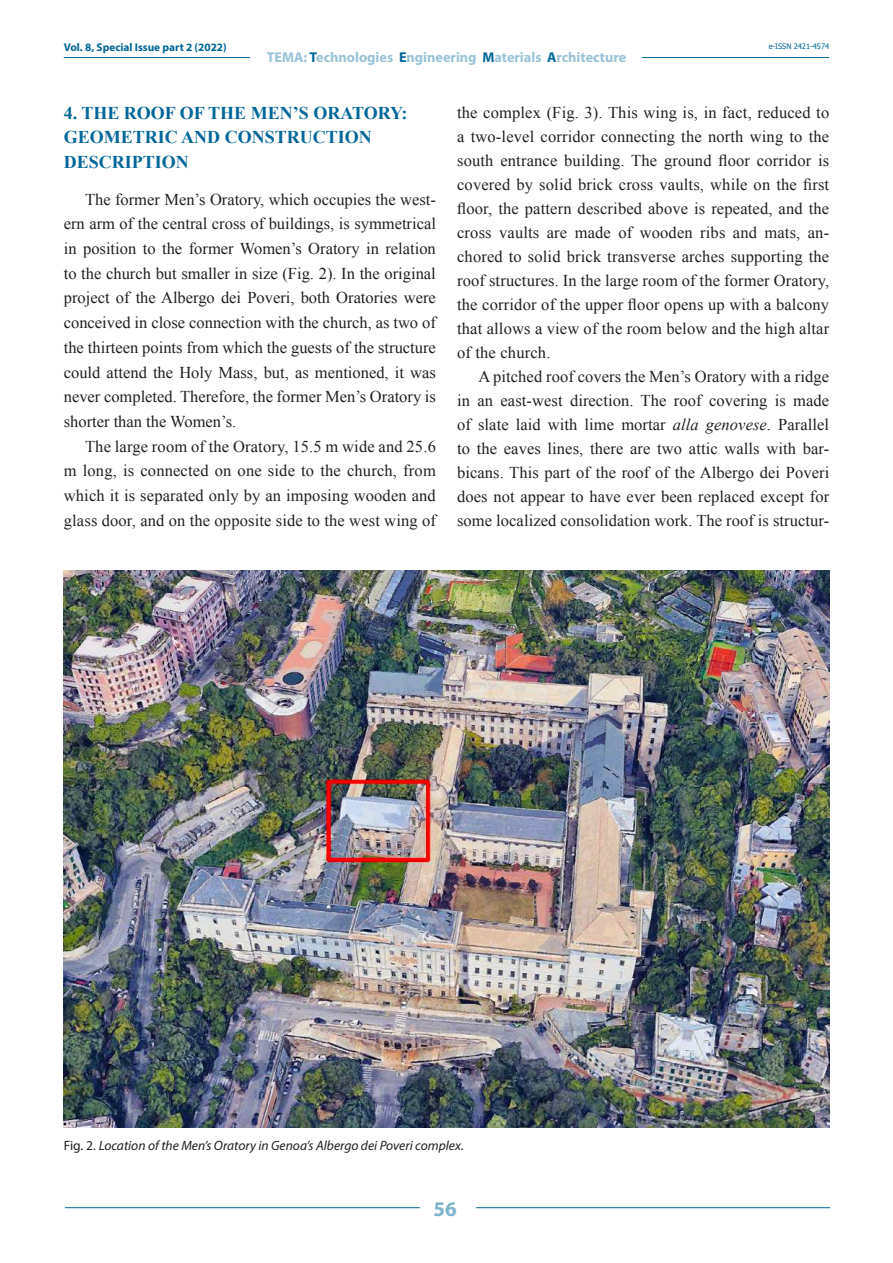
<style>
.page{position:relative;width:893px;height:1263px;background:#fff}
.page>*{position:absolute;margin:0;border:0;box-sizing:border-box;transform-origin:0 0}
.t1{font:700 21px "Myriad Pro";color:#80b3cc}
.t2{font:700 18px/24.8px "Times New Roman";color:#069}
.t3{font:16.5px/24px "Times New Roman";letter-spacing:.01em;color:#231f20;text-align:justify}
.t4{font:700 14.25px "Myriad Pro";color:#99c2d6}
.t5{font:italic 13.5px "Myriad Pro";color:#231f20}
.t6{font:700 11.25px "Myriad Pro";color:#069}
.t7{font:7.5px "Tahoma";color:#069}
.s1{color:#069}
.s2{font-style:italic}
.s3{font-style:normal}
</style>
<div class="page">
<hr style="left:64px;top:57px;width:765px;height:1px;background:#069">
<div style="left:251px;top:48px;width:391px;height:17px;background:#fff"></div>
<hr style="left:65px;top:1207px;width:765px;height:1px;background:#069">
<div style="left:420px;top:1195px;width:55px;height:25px;background:#fff"></div>
<img style="left:64px;top:570px;width:765px;height:557px">
<p class="t6" style="left:64px;top:40px;width:164px">Vol. 8, Special Issue part 2 (2022)</p>
<p class="t4" style="left:267px;top:48px;width:361px">TEMA: <span class="s1">T</span>echnologies <span class="s1">E</span>ngineering <span class="s1">M</span>aterials <span class="s1">A</span>rchitecture</p>
<p class="t7" style="left:769px;top:41px;width:62px">e-ISSN 2421-4574</p>
<p class="t2" style="left:64px;top:100px;width:345px">4. THE ROOF OF THE MEN’S ORATORY:<br>GEOMETRIC AND CONSTRUCTION<br>DESCRIPTION</p>
<p class="t3" style="left:64px;top:186px;width:374px;line-height:24.8px;text-indent:21px">The former Men’s Oratory, which occupies the west&shy;ern arm of the central cross of buildings, is symmetrical in position to the former Women’s Oratory in relation to the church but smaller in size (Fig. 2). In the original project of the Albergo dei Poveri, both Oratories were conceived in close connection with the church, as two of the thirteen points from which the guests of the structure could attend the Holy Mass, but, as mentioned, it was never completed. Therefore, the former Men’s Oratory is shorter than the Women’s.</p>
<p class="t3" style="left:64px;top:433px;width:374px;line-height:24.8px;text-indent:21px">The large room of the Oratory, 15.5 m wide and 25.6 m long, is connected on one side to the church, from which it is separated only by an imposing wooden and glass door, and on the opposite side to the west wing of</p>
<p class="t3" style="left:457px;top:100px;width:374px">the complex (Fig. 3). This wing is, in fact, reduced to a two-level corridor connecting the north wing to the south entrance building. The ground floor corridor is covered by solid brick cross vaults, while on the first floor, the pattern described above is repeated, and the cross vaults are made of wooden ribs and mats, an&shy;chored to solid brick transverse arches supporting the roof structures. In the large room of the former Oratory, the corridor of the upper floor opens up with a balcony that allows a view of the room below and the high altar of the church.</p>
<p class="t3" style="left:457px;top:364px;width:374px;text-indent:21px">A pitched roof covers the Men’s Oratory with a ridge in an east-west direction. The roof covering is made of slate laid with lime mortar <span class="s2">alla genovese</span>. Parallel to the eaves lines, there are two attic walls with bar&shy;bicans. This part of the roof of the Albergo dei Poveri does not appear to have ever been replaced except for some localized consolidation work. The roof is structur-</p>
<p class="t5" style="left:64px;top:1137px;width:402px"><span class="s3">Fig. 2.</span> Location of the Men’s Oratory in Genoa’s Albergo dei Poveri complex.</p>
<p class="t1" style="left:434px;top:1195px;width:25px">56</p>
</div>
